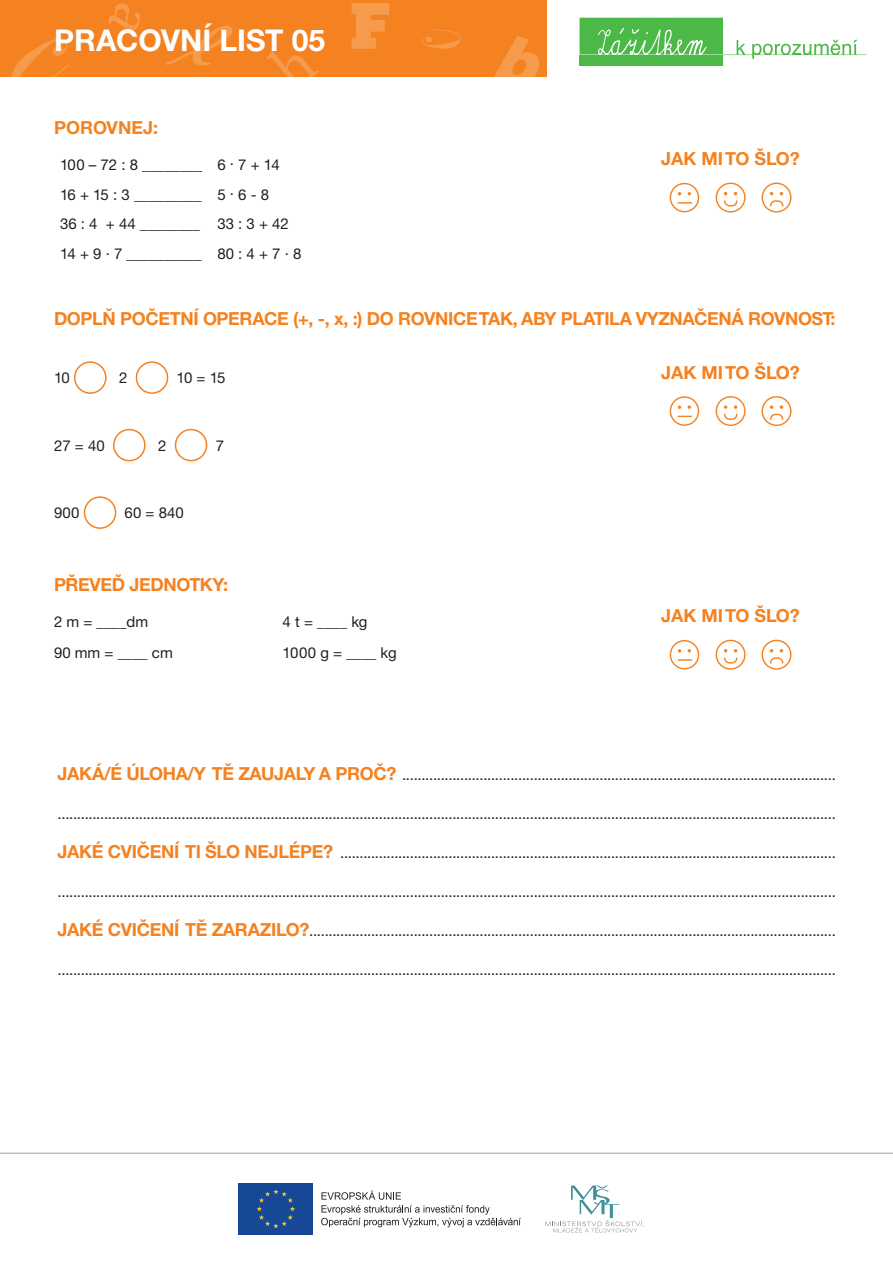
<style>
.page{position:relative;width:893px;height:1263px;background:#fff}
.page>*{position:absolute;margin:0;border:0;box-sizing:border-box;transform-origin:0 0}
.t1{font:700 30px "Helvetica Neue CE";color:#fff}
.t2{font:700 18px "Helvetica Neue CE";letter-spacing:-.02em;color:#f58220}
.t3{font:700 18px "Helvetica Neue CE";color:#f58220}
.t4{font:15px "Helvetica Neue CE";color:#231f20}
.s1{font-weight:700;font-size:18px;color:#f58220}
</style>
<div class="page">
<div style="left:0;top:0;width:893px;height:77px;background:#f58220"></div>
<svg style="left:109px;top:3px;width:31px;height:28px"></svg>
<svg style="left:494px;top:36px;width:46px;height:41px"></svg>
<svg style="left:12px;top:38px;width:57px;height:39px"></svg>
<svg style="left:165px;top:26px;width:67px;height:39px"></svg>
<svg style="left:352px;top:3px;width:37px;height:46px"></svg>
<svg style="left:266px;top:51px;width:53px;height:26px"></svg>
<svg style="left:422px;top:29px;width:39px;height:20px"></svg>
<div style="left:547px;top:0;width:346px;height:88px;background:#fff"></div>
<svg style="left:580px;top:17px;width:287px;height:49px"></svg>
<hr style="left:0;top:1152px;width:893px;height:2px;background:#231f20">
<svg style="left:321px;top:1190px;width:200px;height:37px"></svg>
<div style="left:237px;top:1181px;width:78px;height:56px;background:linear-gradient(to right,#fff,#fff)"></div>
<div style="left:239px;top:1183px;width:74px;height:51px;background:#174895"></div>
<svg style="left:257px;top:1189px;width:38px;height:39px"></svg>
<svg style="left:545px;top:1185px;width:100px;height:47px"></svg>
<svg style="left:670px;top:183px;width:29px;height:29px"></svg>
<svg style="left:761px;top:183px;width:30px;height:30px"></svg>
<svg style="left:716px;top:183px;width:30px;height:30px"></svg>
<div style="left:74px;top:361px;width:33px;height:33px;border:2px solid #f58220;border-radius:50%"></div>
<div style="left:136px;top:361px;width:32px;height:33px;border:2px solid #f58220;border-radius:50%"></div>
<div style="left:113px;top:429px;width:33px;height:32px;border:2px solid #f58220;border-radius:50%"></div>
<div style="left:175px;top:429px;width:32px;height:32px;border:2px solid #f58220;border-radius:50%"></div>
<div style="left:84px;top:496px;width:32px;height:33px;border:2px solid #f58220;border-radius:50%"></div>
<svg style="left:670px;top:396px;width:29px;height:30px"></svg>
<svg style="left:761px;top:396px;width:30px;height:30px"></svg>
<svg style="left:716px;top:396px;width:30px;height:30px"></svg>
<svg style="left:670px;top:640px;width:29px;height:29px"></svg>
<svg style="left:761px;top:640px;width:30px;height:30px"></svg>
<svg style="left:716px;top:640px;width:30px;height:30px"></svg>
<p class="t1" style="left:54px;top:22px;width:273px">PRACOVNÍ LIST 055</p>
<p class="t3" style="left:54px;top:117px;width:106px">POROVNEJ:</p>
<p class="t4" style="left:60px;top:155px;width:144px">100 – 72 : 8 ________</p>
<p class="t4" style="left:217px;top:155px;width:64px">6 . 7 + 14</p>
<p class="t3" style="left:661px;top:148px;width:140px">JAK MI TO ŠLO?</p>
<p class="t4" style="left:60px;top:185px;width:143px">16 + 15 : 3 _________</p>
<p class="t4" style="left:217px;top:185px;width:53px">5 . 6 - 8</p>
<p class="t4" style="left:60px;top:215px;width:141px">36 : 4 + 44 ________</p>
<p class="t4" style="left:217px;top:215px;width:73px">33 : 3 + 42</p>
<p class="t4" style="left:60px;top:245px;width:143px">14 + 9 . 7 __________</p>
<p class="t4" style="left:217px;top:245px;width:86px">80 : 4 + 7 . 8</p>
<p class="t2" style="left:54px;top:308px;width:783px">DOPLŇ POČETNÍ OPERACE (+, -, x, :) DO ROVNICE TAK, ABY PLATILA VYZNAČENÁ ROVNOST:</p>
<p class="t4" style="left:54px;top:369px;width:17px">10</p>
<p class="t4" style="left:119px;top:369px;width:10px">2</p>
<p class="t4" style="left:177px;top:369px;width:50px">10 = 15</p>
<p class="t4" style="left:54px;top:436px;width:52px">27 = 40</p>
<p class="t4" style="left:158px;top:436px;width:10px">2</p>
<p class="t4" style="left:216px;top:436px;width:10px">7</p>
<p class="t4" style="left:54px;top:504px;width:27px">900</p>
<p class="t4" style="left:125px;top:504px;width:61px">60 = 840</p>
<p class="t2" style="left:54px;top:574px;width:176px">PŘEVEĎ JEDNOTKY:</p>
<p class="t4" style="left:54px;top:612px;width:96px">2 m = ____dm</p>
<p class="t4" style="left:54px;top:644px;width:120px">90 mm = ____ cm</p>
<p class="t4" style="left:283px;top:612px;width:86px">4 t = ____ kg</p>
<p class="t4" style="left:283px;top:644px;width:116px">1000 g = ____ kg</p>
<p class="t3" style="left:661px;top:361px;width:140px">JAK MI TO ŠLO?</p>
<p class="t3" style="left:661px;top:605px;width:140px">JAK MI TO ŠLO?</p>
<p class="t4" style="left:58px;top:766px;width:780px"><span class="s1">JAKÁ/É ÚLOHA/Y TĚ ZAUJALY A PROČ?</span> ................................................................................................................</p>
<p class="t4" style="left:58px;top:805px;width:780px">.........................................................................................................................................................................................................</p>
<p class="t4" style="left:58px;top:844px;width:780px"><span class="s1">JAKÉ CVIČENÍ TI ŠLO NEJLÉPE?</span> ................................................................................................................................</p>
<p class="t4" style="left:58px;top:883px;width:780px">.........................................................................................................................................................................................................</p>
<p class="t4" style="left:58px;top:922px;width:780px"><span class="s1">JAKÉ CVIČENÍ TĚ ZARAZILO?</span>........................................................................................................................................</p>
<p class="t4" style="left:58px;top:961px;width:780px">.........................................................................................................................................................................................................</p>
</div>
